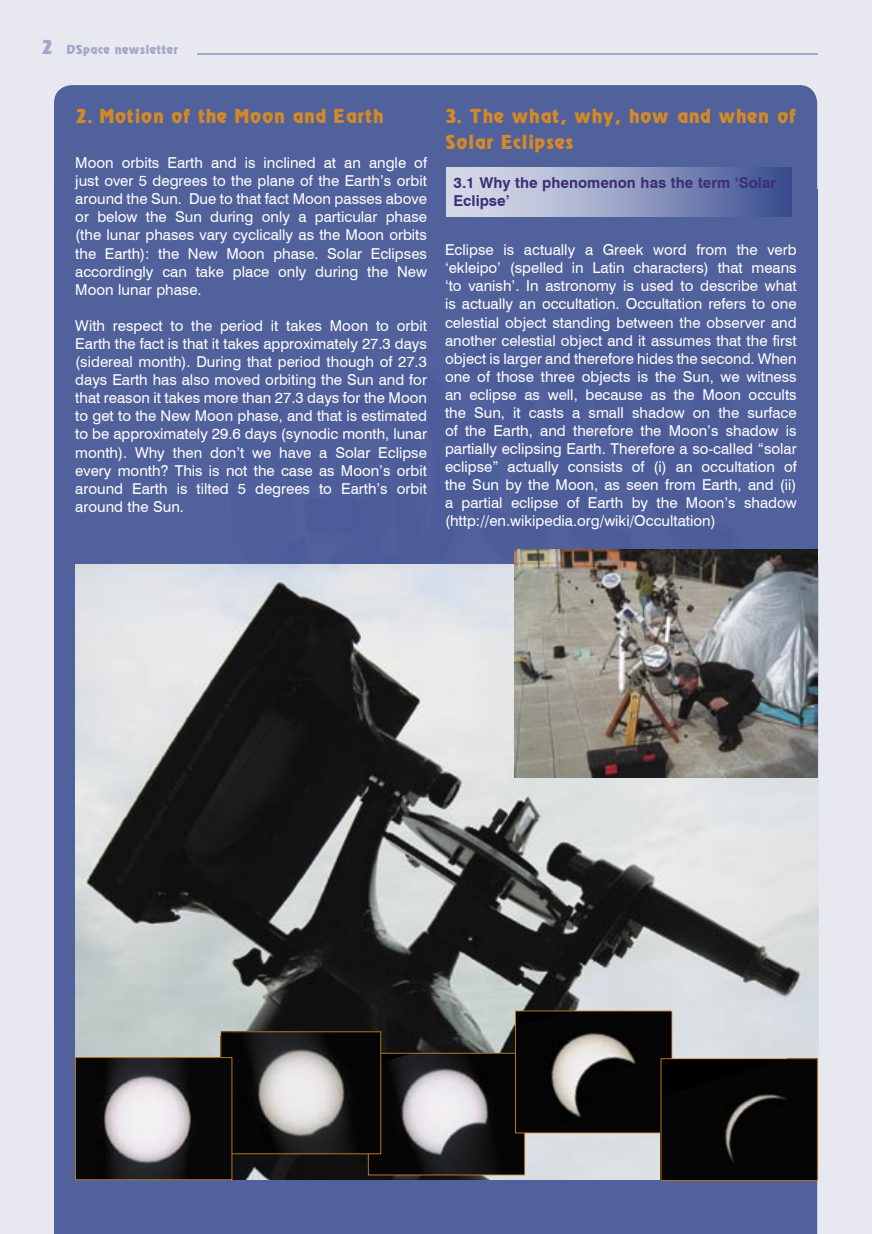
<style>
.page{position:relative;width:872px;height:1234px;background:#fff}
.page>*{position:absolute;margin:0;border:0;box-sizing:border-box;transform-origin:0 0}
.t1{font:700 21px/25.3px "DW Aircraft";color:#d28929}
.t2{font:15px/18px "Swiss 721 BT";color:#fff;text-align:justify}
.t3{font:700 15px/18px "Swiss 721 BT";color:#3c2e79}
.t4{font:700 13.5px "DW Aircraft";color:#a2a6c9}
.s1{font-size:21px}
</style>
<div class="page">
<div style="left:0;top:0;width:872px;height:1233px;background:#e8e9f0"></div>
<img style="left:817px;top:189px;width:1px;height:361px">
<hr style="left:197px;top:53px;width:621px;height:2px;background:#a2a6c9">
<div style="left:54px;top:85px;width:763px;height:1148px;background:#50619c"></div>
<div style="left:55px;top:189px;width:762px;height:731px;background:#51619c"></div>
<div style="left:55px;top:920px;width:20px;height:105px;background:#51619c"></div>
<svg style="left:446px;top:167px;width:345px;height:49px;background:#949ec3"></svg>
<img style="left:75px;top:564px;width:743px;height:615px">
<svg style="left:75px;top:1010px;width:742px;height:170px"></svg>
<img style="left:514px;top:550px;width:304px;height:227px">
<p class="t4" style="left:41px;top:43px;width:139px"><span class="s1">2</span> DSpace newsletter</p>
<h1 class="t1" style="left:75px;top:104px;width:310px">2. Motion of the Moon and Earth</h1>
<p class="t2" style="left:75px;top:153px;width:353px">Moon orbits Earth and is inclined at an angle of just over 5 degrees to the plane of the Earth’s orbit around the Sun. Due to that fact Moon passes above or below the Sun during only a particular phase (the lunar phases vary cyclically as the Moon orbits the Earth): the New Moon phase. Solar Eclipses accordingly can take place only during the New Moon lunar phase.</p>
<p class="t2" style="left:75px;top:316px;width:353px">With respect to the period it takes Moon to orbit Earth the fact is that it takes approximately 27.3 days (sidereal month). During that period though of 27.3 days Earth has also moved orbiting the Sun and for that reason it takes more than 27.3 days for the Moon to get to the New Moon phase, and that is estimated to be approximately 29.6 days (synodic month, lunar month). Why then don’t we have a Solar Eclipse every month? This is not the case as Moon’s orbit around Earth is tilted 5 degrees to Earth’s orbit around the Sun.</p>
<h1 class="t1" style="left:445px;top:104px;width:353px">3. The what, why, how and when of<br>Solar Eclipses</h1>
<p class="t3" style="left:453px;top:173px;width:324px">3.1 Why the phenomenon has the term ‘Solar<br>Eclipse’</p>
<p class="t2" style="left:445px;top:240px;width:353px">Eclipse is actually a Greek word from the verb ‘ekleipo’ (spelled in Latin characters) that means ‘to vanish’. In astronomy is used to describe what is actually an occultation. Occultation refers to one celestial object standing between the observer and another celestial object and it assumes that the first object is larger and therefore hides the second. When one of those three objects is the Sun, we witness an eclipse as well, because as the Moon occults the Sun, it casts a small shadow on the surface of the Earth, and therefore the Moon’s shadow is partially eclipsing Earth. Therefore a so-called “solar eclipse” actually consists of (i) an occultation of the Sun by the Moon, as seen from Earth, and (ii) a partial eclipse of Earth by the Moon’s shadow (http://en.wikipedia.org/wiki/Occultation)</p>
</div>
